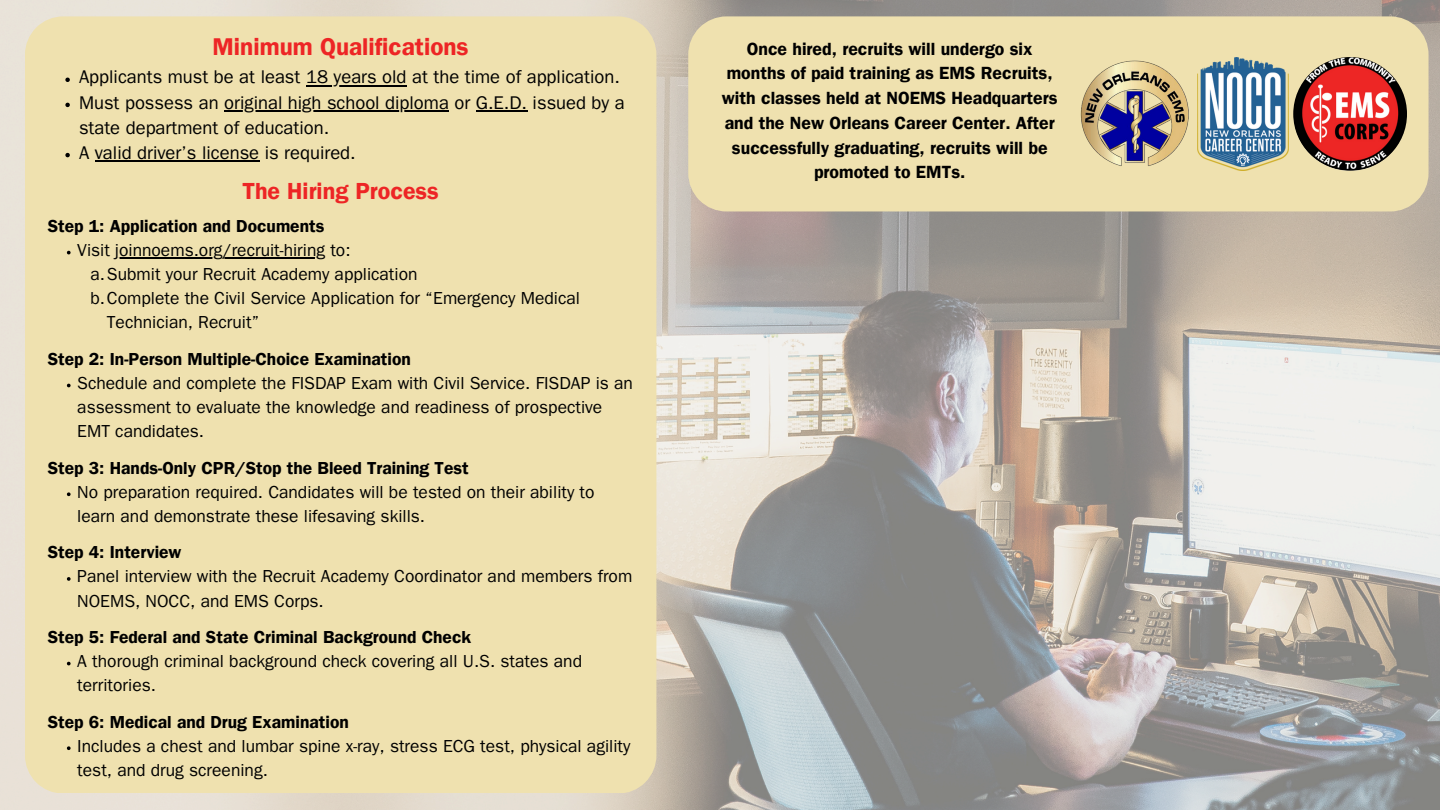
<style>
.page{position:relative;width:1440px;height:810px;background:#fff}
.page>*{position:absolute;margin:0;border:0;box-sizing:border-box;transform-origin:0 0}
.t1{font:24.3px "Franklin Gothic LT Pro Dm";color:#ed2525}
.t2{font:23.3px "Franklin Gothic LT Pro Dm";color:#ed2525}
.t3{font:18.4px/25.1px "Franklin Gothic LT Pro";color:#000}
.t4{font:17.7px/24.8px "Franklin Gothic LT Pro Dm";color:#000;text-align:center}
.t5{font:17.4px/24.1px "Franklin Gothic LT Pro";color:#000}
.t6{font:17.4px "Franklin Gothic LT Pro Dm";color:#000}
</style>
<div class="page">
<img style="left:0;top:0;width:1440px;height:810px">
<div style="left:688px;top:16px;width:741px;height:195px;background:#efe1af"></div>
<img style="left:1079px;top:57px;width:113px;height:114px">
<img style="left:1293px;top:57px;width:114px;height:114px;border-radius:50%">
<img style="left:1197px;top:57px;width:91px;height:114px">
<div style="left:25px;top:16px;width:631px;height:777px;background:#efe1af"></div>
<svg style="left:67px;top:251px;width:4px;height:3px"></svg>
<hr style="left:115px;top:257px;width:210px;height:2px;background:#000">
<svg style="left:67px;top:384px;width:4px;height:3px"></svg>
<svg style="left:67px;top:492px;width:4px;height:4px"></svg>
<svg style="left:67px;top:577px;width:4px;height:4px"></svg>
<svg style="left:67px;top:662px;width:4px;height:3px"></svg>
<svg style="left:67px;top:746px;width:4px;height:4px"></svg>
<svg style="left:65px;top:78px;width:5px;height:4px"></svg>
<hr style="left:306px;top:85px;width:101px;height:1px;background:#000">
<svg style="left:65px;top:103px;width:5px;height:4px"></svg>
<svg style="left:224px;top:110px;width:10px;height:2px"></svg>
<hr style="left:234px;top:110px;width:215px;height:2px;background:#000">
<hr style="left:476px;top:110px;width:51px;height:2px;background:#000">
<svg style="left:65px;top:153px;width:5px;height:4px"></svg>
<hr style="left:95px;top:160px;width:164px;height:2px;background:#000">
<p class="t1" style="left:213px;top:38px;width:258px">Minimum Qualifications</p>
<h2 class="t3" style="left:79px;top:68px;width:542px">Applicants must be at least 18 years old at the time of application.</h2>
<p class="t3" style="left:79px;top:93px;width:547px">Must possess an original high school diploma or G.E.D. issued by a</p>
<p class="t3" style="left:79px;top:118px;width:278px">state department of education.<br>A valid driver’s license is required.</p>
<p class="t2" style="left:242px;top:183px;width:198px">The Hiring Process</p>
<h1 class="t6" style="left:48px;top:220px;width:278px">Step 1: Application and Documents</h1>
<p class="t5" style="left:77px;top:241px;width:275px">Visit joinnoems.org/recruit-hiring to:</p>
<p class="t5" style="left:91px;top:265px;width:329px">a.Submit your Recruit Academy application</p>
<p class="t5" style="left:107px;top:289px;width:475px;text-indent:-16px">b.Complete the Civil Service Application for “Emergency Medical<br>Technician, Recruit”</p>
<h1 class="t6" style="left:48px;top:353px;width:365px">Step 2: In-Person Multiple-Choice Examination</h1>
<h2 class="t5" style="left:77px;top:374px;width:557px">Schedule and complete the FISDAP Exam with Civil Service. FISDAP is an assessment to evaluate the knowledge and readiness of prospective<br>EMT candidates.</h2>
<p class="t6" style="left:48px;top:462px;width:423px">Step 3: Hands-Only CPR/Stop the Bleed Training Test</p>
<p class="t5" style="left:77px;top:482px;width:519px">No preparation required. Candidates will be tested on their ability to learn and demonstrate these lifesaving skills.</p>
<p class="t6" style="left:48px;top:546px;width:135px">Step 4: Interview</p>
<h2 class="t5" style="left:77px;top:567px;width:556px">Panel interview with the Recruit Academy Coordinator and members from<br>NOEMS, NOCC, and EMS Corps.</h2>
<p class="t6" style="left:48px;top:631px;width:425px">Step 5: Federal and State Criminal Background Check</p>
<h2 class="t5" style="left:77px;top:652px;width:506px">A thorough criminal background check covering all U.S. states and territories.</h2>
<p class="t6" style="left:48px;top:716px;width:303px">Step 6: Medical and Drug Examination</p>
<h2 class="t5" style="left:77px;top:736px;width:555px">Includes a chest and lumbar spine x-ray, stress ECG test, physical agility test, and drug screening.</h2>
<p class="t4" style="left:722px;top:39px;width:337px">Once hired, recruits will undergo six months of paid training as EMS Recruits, with classes held at NOEMS Headquarters and the New Orleans Career Center. After successfully graduating, recruits will be promoted to EMTs.</p>
</div>
